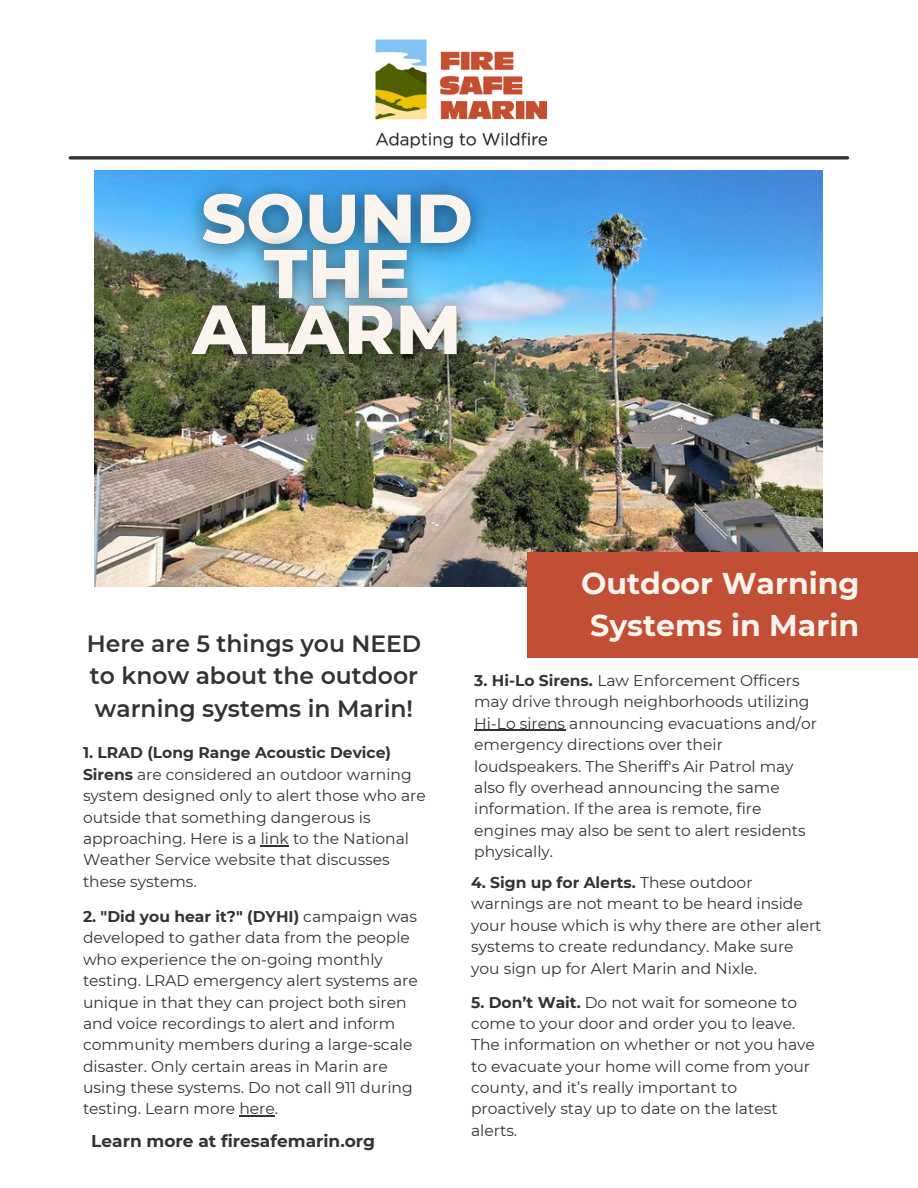
<style>
.page{position:relative;width:918px;height:1188px;background:#fff}
.page>*{position:absolute;margin:0;border:0;box-sizing:border-box;transform-origin:0 0}
.t1{font:700 30px "Montserrat";color:#f9f4ed}
.t2{font:600 23.55px/32.7px "Montserrat";color:#333}
.t3{font:700 16.95px "Montserrat";color:#333}
.t4{font:15.45px/21.3px "Montserrat";color:#333}
.s1{font-weight:700}
</style>
<div class="page">
<img style="left:95px;top:171px;width:728px;height:416px">
<div style="left:527px;top:552px;width:391px;height:106px;background:#c24f35"></div>
<svg style="left:70px;top:156px;width:778px;height:4px;background:#525252"></svg>
<img style="left:375px;top:39px;width:171px;height:108px">
<img style="left:161px;top:170px;width:342px;height:218px">
<svg style="left:261px;top:845px;width:28px;height:1px"></svg>
<hr style="left:239px;top:1116px;width:36px;height:1px;background:#333">
<hr style="left:474px;top:730px;width:91px;height:1px;background:#333">
<p class="t2" style="left:87px;top:627px;width:336px">Here are 5 things you NEED to know about the outdoor warning systems in Marin!</p>
<p class="t4" style="left:83px;top:742px;width:344px"><span class="s1">1. LRAD (Long Range Acoustic Device)<br>Sirens</span> are considered an outdoor warning system designed only to alert those who are outside that something dangerous is approaching. Here is a link to the National Weather Service website that discusses these systems.</p>
<p class="t4" style="left:83px;top:906px;width:336px"><span class="s1">2. "Did you hear it?" (DYHI)</span> campaign was developed to gather data from the people who experience the on-going monthly testing. LRAD emergency alert systems are unique in that they can project both siren and voice recordings to alert and inform community members during a large-scale disaster. Only certain areas in Marin are using these systems. Do not call 911 during testing. Learn more here.</p>
<p class="t3" style="left:91px;top:1131px;width:286px">Learn more at firesafemarin.org</p>
<p class="t1" style="left:581px;top:565px;width:280px">Outdoor Warning</p>
<p class="t1" style="left:590px;top:607px;width:270px">Systems in Marin</p>
<p class="t4" style="left:474px;top:670px;width:344px"><span class="s1">3. Hi-Lo Sirens.</span> Law Enforcement Officers may drive through neighborhoods utilizing Hi-Lo sirens announcing evacuations and/or emergency directions over their loudspeakers. The Sheriff's Air Patrol may also fly overhead announcing the same information. If the area is remote, fire engines may also be sent to alert residents physically.</p>
<p class="t4" style="left:471px;top:872px;width:352px"><span class="s1">4. Sign up for Alerts.</span> These outdoor warnings are not meant to be heard inside your house which is why there are other alert systems to create redundancy. Make sure you sign up for Alert Marin and Nixle.</p>
<p class="t4" style="left:471px;top:991px;width:345px"><span class="s1">5. Don’t Wait.</span> Do not wait for someone to come to your door and order you to leave.<br>The information on whether or not you have to evacuate your home will come from your county, and it’s really important to proactively stay up to date on the latest alerts.</p>
</div>
